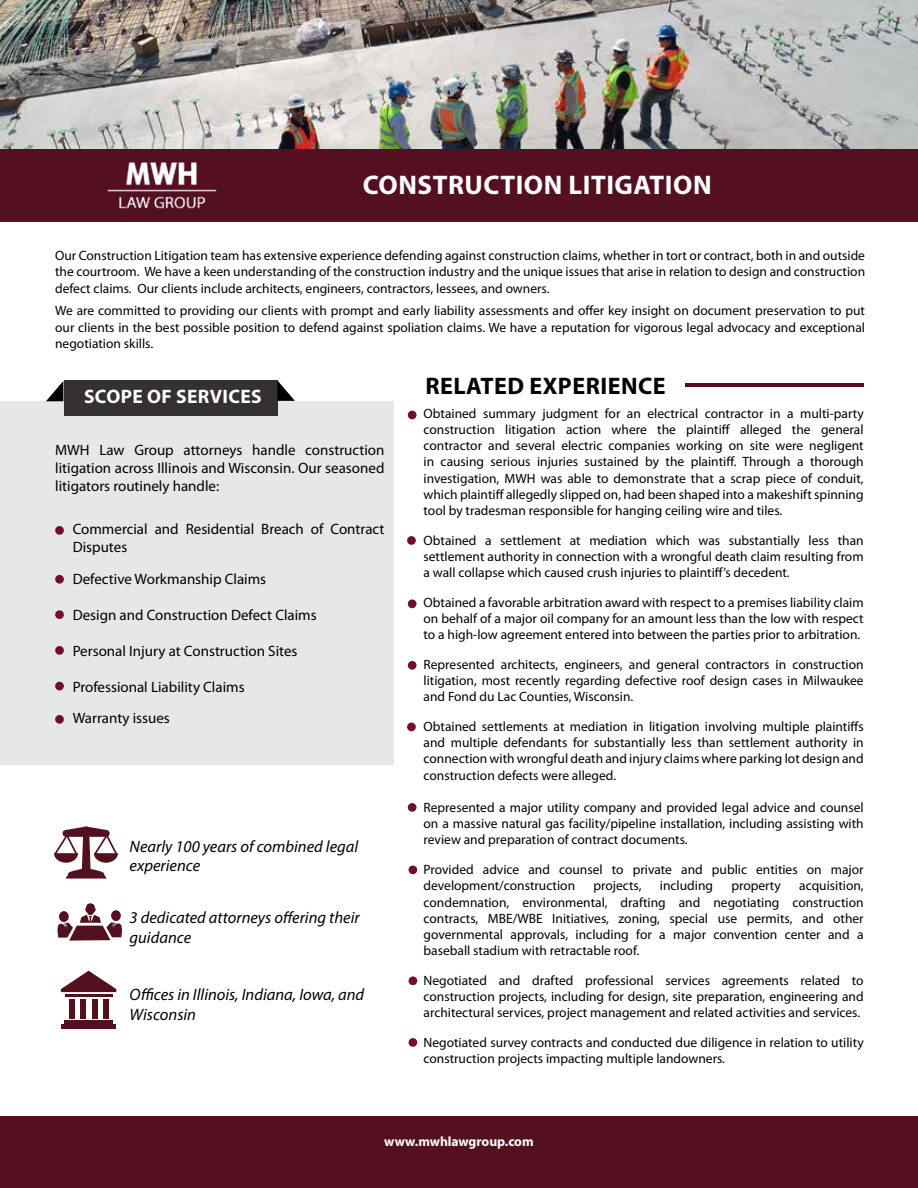
<style>
.page{position:relative;width:918px;height:1188px;background:#fff}
.page>*{position:absolute;margin:0;border:0;box-sizing:border-box;transform-origin:0 0}
.t1{font:700 27px "Myriad Pro";letter-spacing:.02em;color:#fff}
.t2{font:700 24px "Myriad Pro";letter-spacing:.02em;color:#000}
.t3{font:700 19.5px "Myriad Pro";letter-spacing:.02em;color:#fff}
.t4{font:italic 16.5px/19.8px "Myriad Pro";color:#000}
.t5{font:15px/18px "Myriad Pro";color:#000}
.t6{font:13.5px/16.2px "Myriad Pro";color:#000;text-align:justify}
.t7{font:700 13.5px "Myriad Pro";color:#fff}
</style>
<div class="page">
<img style="left:0;top:0;width:918px;height:149px">
<div style="left:0;top:149px;width:918px;height:72px;background:#540f21"></div>
<img style="left:107px;top:162px;width:110px;height:47px">
<div style="left:0;top:1116px;width:918px;height:72px;background:#540f21"></div>
<div style="left:0;top:401px;width:393px;height:363px;background:#e6e7e8"></div>
<svg style="left:46px;top:381px;width:17px;height:20px"></svg>
<div style="left:64px;top:380px;width:213px;height:35px;background:#353031"></div>
<svg style="left:277px;top:380px;width:18px;height:21px"></svg>
<div style="left:55px;top:526px;width:9px;height:9px;background:#730e25;border-radius:50%"></div>
<div style="left:55px;top:575px;width:9px;height:9px;background:#730e25;border-radius:50%"></div>
<div style="left:55px;top:610px;width:9px;height:9px;background:#730e25;border-radius:50%"></div>
<div style="left:55px;top:682px;width:9px;height:8px;background:#730e25;border-radius:50%"></div>
<div style="left:55px;top:715px;width:9px;height:9px;background:#730e25;border-radius:50%"></div>
<div style="left:408px;top:411px;width:9px;height:8px;background:#730e25;border-radius:50%"></div>
<div style="left:408px;top:599px;width:9px;height:9px;background:#730e25;border-radius:50%"></div>
<div style="left:408px;top:661px;width:9px;height:9px;background:#730e25;border-radius:50%"></div>
<div style="left:407px;top:723px;width:9px;height:8px;background:#730e25;border-radius:50%"></div>
<hr style="left:685px;top:384px;width:179px;height:3px;background:#540f21">
<div style="left:407px;top:536px;width:9px;height:9px;background:#730e25;border-radius:50%"></div>
<div style="left:408px;top:803px;width:9px;height:9px;background:#730e25;border-radius:50%"></div>
<svg style="left:57px;top:903px;width:65px;height:38px"></svg>
<svg style="left:54px;top:827px;width:64px;height:52px"></svg>
<svg style="left:61px;top:971px;width:55px;height:21px"></svg>
<hr style="left:65px;top:994px;width:48px;height:3px;background:#531120">
<div style="left:81px;top:999px;width:5px;height:19px;background:#531120"></div>
<div style="left:69px;top:999px;width:6px;height:19px;background:#531120"></div>
<div style="left:92px;top:999px;width:5px;height:19px;background:#531120"></div>
<div style="left:103px;top:999px;width:5px;height:19px;background:#531120"></div>
<hr style="left:64px;top:1021px;width:49px;height:3px;background:#531120">
<hr style="left:61px;top:1024px;width:55px;height:4px;background:#531120">
<div style="left:409px;top:866px;width:8px;height:8px;background:#730e25;border-radius:50%"></div>
<div style="left:409px;top:976px;width:8px;height:9px;background:#730e25;border-radius:50%"></div>
<div style="left:409px;top:1038px;width:8px;height:9px;background:#730e25;border-radius:50%"></div>
<div style="left:55px;top:646px;width:9px;height:9px;background:#730e25;border-radius:50%"></div>
<h1 class="t1" style="left:363px;top:167px;width:350px">CONSTRUCTION LITIGATION</h1>
<p class="t6" style="left:55px;top:247px;width:812px">Our Construction Litigation team has extensive experience defending against construction claims, whether in tort or contract, both in and outside the courtroom. We have a keen understanding of the construction industry and the unique issues that arise in relation to design and construction defect claims. Our clients include architects, engineers, contractors, lessees, and owners.</p>
<p class="t6" style="left:55px;top:303px;width:811px">We are committed to providing our clients with prompt and early liability assessments and offer key insight on document preservation to put our clients in the best possible position to defend against spoliation claims. We have a reputation for vigorous legal advocacy and exceptional negotiation skills.</p>
<h3 class="t3" style="left:84px;top:384px;width:179px">SCOPE OF SERVICES</h3>
<p class="t5" style="left:55px;top:441px;width:331px;text-align:justify">MWH Law Group attorneys handle construction litigation across Illinois and Wisconsin. Our seasoned litigators routinely handle:</p>
<p class="t5" style="left:73px;top:520px;width:313px">Commercial and Residential Breach of Contract<br>Disputes</p>
<p class="t5" style="left:73px;top:569px;width:195px">Defective Workmanship Claims</p>
<p class="t5" style="left:73px;top:605px;width:246px">Design and Construction Defect Claims</p>
<p class="t5" style="left:73px;top:641px;width:226px">Personal Injury at Construction Sites</p>
<p class="t5" style="left:73px;top:671px;width:174px;line-height:31.5px">Professional Liability Claims<br>Warranty issues</p>
<p class="t4" style="left:130px;top:836px;width:230px">Nearly 100 years of combined legal experience</p>
<p class="t4" style="left:130px;top:907px;width:232px">3 dedicated attorneys offering their guidance</p>
<p class="t4" style="left:130px;top:985px;width:236px">Offices in Illinois, Indiana, Iowa, and<br>Wisconsin</p>
<h2 class="t2" style="left:425px;top:371px;width:242px">RELATED EXPERIENCE</h2>
<p class="t6" style="left:424px;top:405px;width:442px">Obtained summary judgment for an electrical contractor in a multi-party construction litigation action where the plaintiff alleged the general contractor and several electric companies working on site were negligent in causing serious injuries sustained by the plaintiff. Through a thorough investigation, MWH was able to demonstrate that a scrap piece of conduit, which plaintiff allegedly slipped on, had been shaped into a makeshift spinning tool by tradesman responsible for hanging ceiling wire and tiles.</p>
<p class="t6" style="left:424px;top:532px;width:442px">Obtained a settlement at mediation which was substantially less than settlement authority in connection with a wrongful death claim resulting from a wall collapse which caused crush injuries to plaintiff’s decedent.</p>
<p class="t6" style="left:424px;top:594px;width:442px">Obtained a favorable arbitration award with respect to a premises liability claim on behalf of a major oil company for an amount less than the low with respect to a high-low agreement entered into between the parties prior to arbitration.</p>
<p class="t6" style="left:424px;top:656px;width:442px">Represented architects, engineers, and general contractors in construction litigation, most recently regarding defective roof design cases in Milwaukee and Fond du Lac Counties, Wisconsin.</p>
<p class="t6" style="left:424px;top:718px;width:442px">Obtained settlements at mediation in litigation involving multiple plaintiffs and multiple defendants for substantially less than settlement authority in connection with wrongful death and injury claims where parking lot design and construction defects were alleged.</p>
<p class="t6" style="left:424px;top:799px;width:442px">Represented a major utility company and provided legal advice and counsel on a massive natural gas facility/pipeline installation, including assisting with review and preparation of contract documents.</p>
<p class="t6" style="left:424px;top:861px;width:442px">Provided advice and counsel to private and public entities on major development/construction</p>
<p class="t6" style="left:594px;top:877px;width:50px">projects,</p>
<p class="t6" style="left:660px;top:877px;width:55px">including</p>
<p class="t6" style="left:731px;top:877px;width:51px">property</p>
<p class="t6" style="left:424px;top:877px;width:442px;text-indent:376px">acquisition, condemnation, environmental, drafting and negotiating construction contracts, MBE/WBE Initiatives, zoning, special use permits, and other governmental approvals, including for a major convention center and a baseball stadium with retractable roof.</p>
<p class="t6" style="left:424px;top:972px;width:442px">Negotiated and drafted professional services agreements related to construction projects, including for design, site preparation, engineering and architectural services, project management and related activities and services.</p>
<p class="t6" style="left:424px;top:1034px;width:442px">Negotiated survey contracts and conducted due diligence in relation to utility construction projects impacting multiple landowners.</p>
<p class="t7" style="left:384px;top:1132px;width:151px">www.mwhlawgroup.com</p>
</div>
